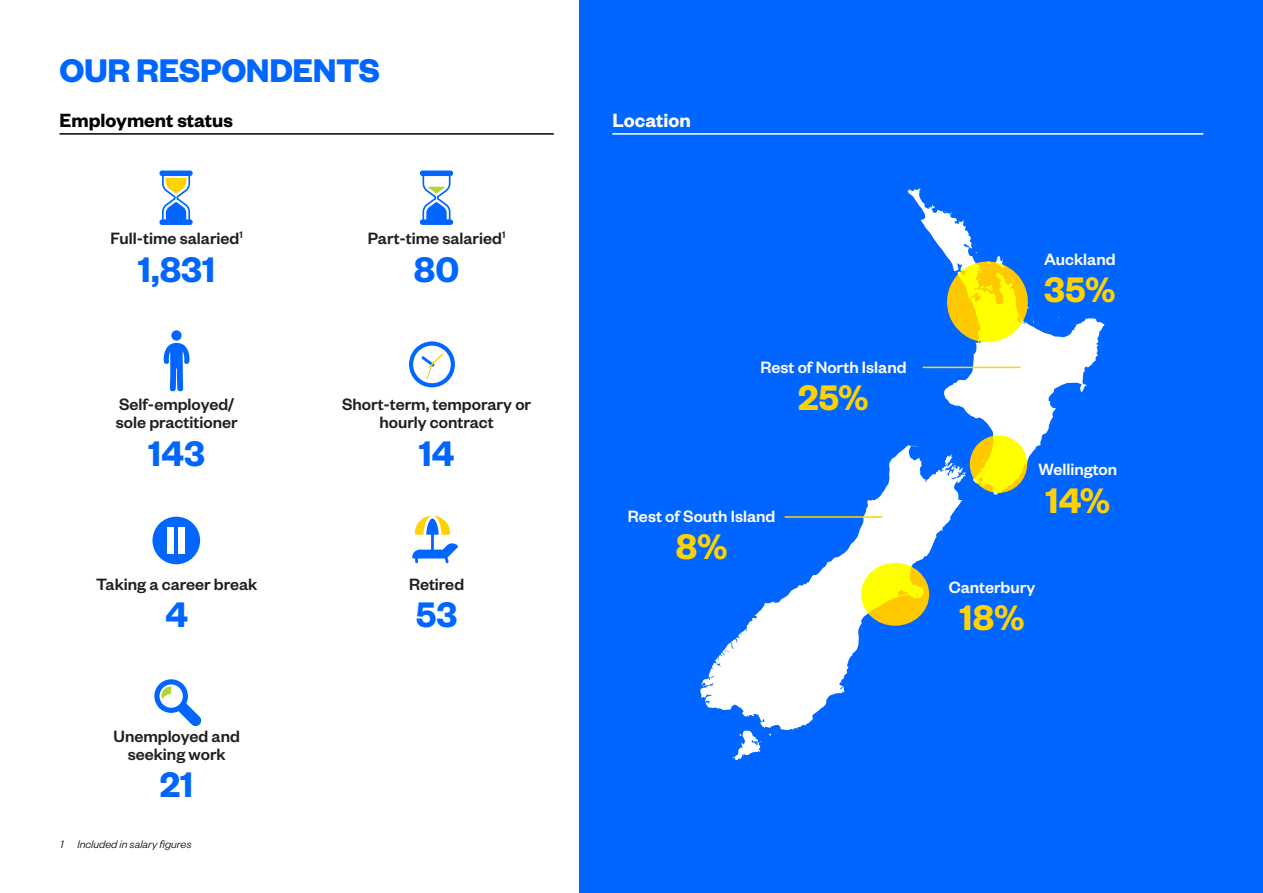
<style>
.page{position:relative;width:1263px;height:893px;background:#fff}
.page>*{position:absolute;margin:0;border:0;box-sizing:border-box;transform-origin:0 0}
.Stat_small{font:600 39px "Founders Grotesk";color:#06f}
.Stat_small-2{font:600 39px "Founders Grotesk";color:#ffd200}
.header_1{font:700 36px "Founders Grotesk";letter-spacing:-.01em;color:#06f}
.header_2{font:600 21px "Founders Grotesk";color:#000}
.header_2-2{font:600 21px "Founders Grotesk";color:#fff}
.Stat_text_small{font:500 18px/18px "Founders Grotesk";color:#231f20;text-align:center}
.Stat_text_small-2{font:500 18px "Founders Grotesk";color:#fff}
.footnote{font:italic 300 12px "Founders Grotesk";color:#000}
</style>
<div class="page">
<div style="left:579px;top:0;width:684px;height:893px;background:#06f"></div>
<svg style="left:700px;top:188px;width:404px;height:572px"></svg>
<hr style="left:612px;top:133px;width:591px;height:2px;background:#fff">
<hr style="left:60px;top:133px;width:494px;height:2px;background:#000">
<svg style="left:947px;top:261px;width:81px;height:81px;background:#fce103"></svg>
<svg style="left:970px;top:435px;width:57px;height:58px;background:#fded03"></svg>
<svg style="left:861px;top:563px;width:68px;height:63px;background:#fde502"></svg>
<hr style="left:923px;top:367px;width:97px;height:1px;background:#ffd200">
<hr style="left:784px;top:516px;width:98px;height:2px;background:#ffd200">
<svg style="left:409px;top:341px;width:46px;height:46px"></svg>
<svg style="left:154px;top:679px;width:48px;height:47px"></svg>
<svg style="left:420px;top:171px;width:33px;height:54px"></svg>
<svg style="left:159px;top:171px;width:34px;height:54px"></svg>
<div style="left:171px;top:330px;width:11px;height:11px;background:#06f;border-radius:50%"></div>
<svg style="left:163px;top:343px;width:27px;height:49px"></svg>
<svg style="left:412px;top:516px;width:46px;height:47px"></svg>
<div style="left:152px;top:517px;width:48px;height:47px;background:#06f;border-radius:50%"></div>
<div style="left:167px;top:527px;width:7px;height:27px;background:#fff"></div>
<div style="left:178px;top:527px;width:7px;height:27px;background:#fff"></div>
<p class="header_1" style="left:60px;top:48px;width:322px">OUR RESPONDENTS</p>
<p class="header_2" style="left:60px;top:107px;width:175px">Employment status</p>
<p class="Stat_text_small" style="left:111px;top:229px;width:134px">Full-time salaried<sup>1</sup></p>
<p class="Stat_small" style="left:138px;top:245px;width:79px">1,831</p>
<p class="Stat_text_small" style="left:116px;top:395px;width:123px;text-align:left">Self-employed/ sole practitioner</p>
<p class="Stat_small" style="left:148px;top:428px;width:58px">143</p>
<p class="Stat_text_small" style="left:96px;top:574px;width:163px">Taking a career break</p>
<p class="Stat_small" style="left:165px;top:590px;width:24px">4</p>
<p class="Stat_text_small" style="left:114px;top:726px;width:128px">Unemployed and seeking work</p>
<p class="Stat_small" style="left:160px;top:760px;width:35px">21</p>
<p class="footnote" style="left:60px;top:837px;width:133px">1 Included in salary figures</p>
<p class="Stat_text_small" style="left:368px;top:229px;width:139px">Part-time salaried<sup>1</sup></p>
<p class="Stat_small" style="left:414px;top:245px;width:47px">80</p>
<p class="Stat_text_small" style="left:342px;top:395px;width:191px">Short-term, temporary or hourly contract</p>
<p class="Stat_small" style="left:419px;top:428px;width:37px">14</p>
<p class="Stat_text_small" style="left:409px;top:574px;width:57px">Retired</p>
<p class="Stat_small" style="left:416px;top:590px;width:43px">53</p>
<p class="header_2-2" style="left:612px;top:107px;width:80px">Location</p>
<p class="Stat_text_small-2" style="left:760px;top:356px;width:148px">Rest of North Island</p>
<p class="Stat_small-2" style="left:798px;top:373px;width:72px">25%</p>
<p class="Stat_text_small-2" style="left:628px;top:505px;width:149px">Rest of South Island</p>
<p class="Stat_small-2" style="left:676px;top:522px;width:53px">8%</p>
<p class="Stat_text_small-2" style="left:1044px;top:248px;width:73px">Auckland</p>
<p class="Stat_small-2" style="left:1044px;top:265px;width:73px">35%</p>
<p class="Stat_text_small-2" style="left:1038px;top:458px;width:80px">Wellington</p>
<p class="Stat_small-2" style="left:1045px;top:476px;width:66px">14%</p>
<p class="Stat_text_small-2" style="left:949px;top:576px;width:88px">Canterbury</p>
<p class="Stat_small-2" style="left:959px;top:593px;width:67px">18%</p>
</div>
